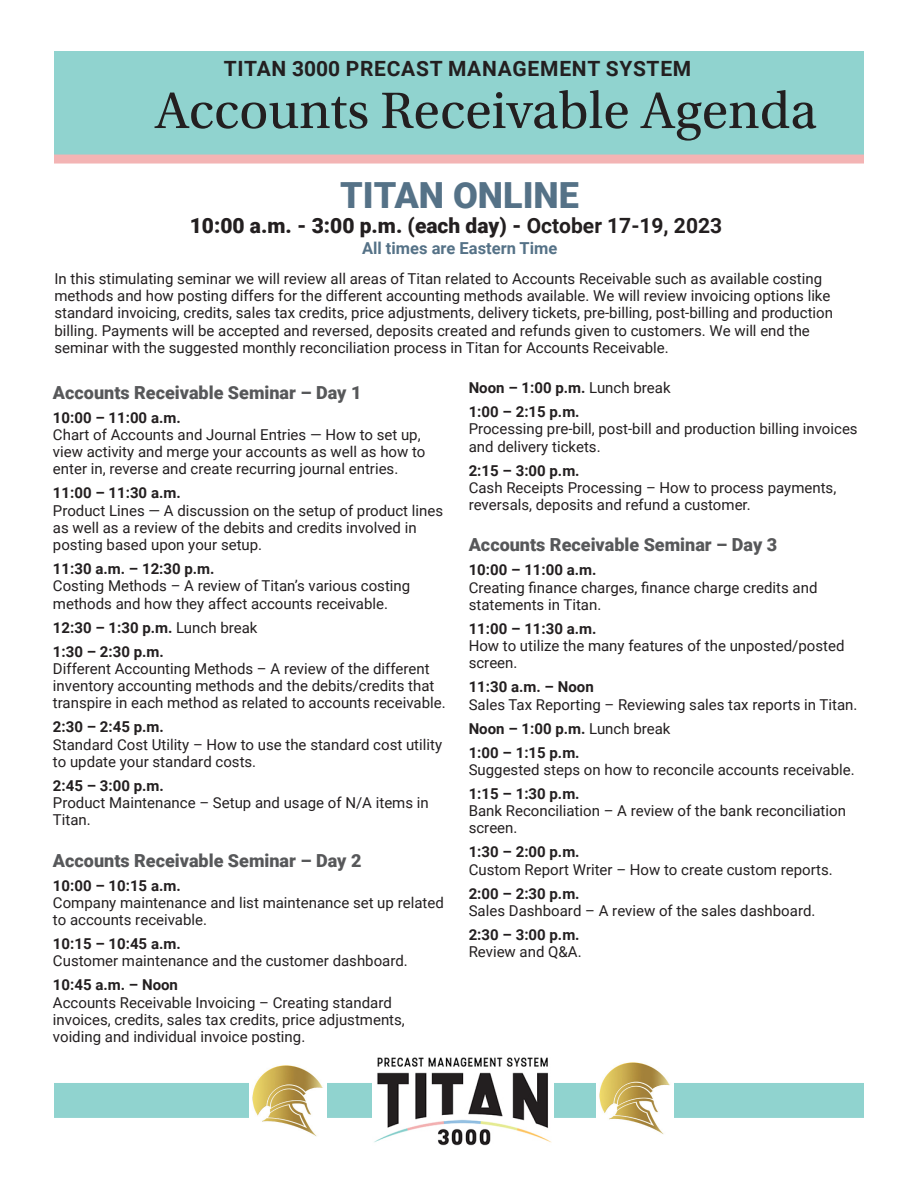
<style>
.page{position:relative;width:918px;height:1188px;background:#fff}
.page>*{position:absolute;margin:0;border:0;box-sizing:border-box;transform-origin:0 0}
.Body_Text{font:54px "Utopia Std";color:#231f20}
.Headline{font:900 36px "Roboto";color:#557287}
.Headline-2{font:900 21px "Roboto";color:#231f20}
.Subhead{font:700 21px "Roboto";letter-spacing:.035em;color:#231f20}
.Body_Text-2{font:900 18px "Roboto";color:#57585a}
.Headline-3{font:700 16.5px "Roboto";color:#557287}
.Body_Text-3{font:15px/17.2px "Roboto";color:#231f20}
.Body_Text-4{font:700 15px/17.2px "Roboto";color:#231f20}
.s1{font-weight:700}
.s2{font-weight:400}
</style>
<div class="page">
<div style="left:54px;top:1083px;width:810px;height:35px;background:#90d3cf"></div>
<img style="left:373px;top:1057px;width:181px;height:88px">
<img style="left:597px;top:1062px;width:76px;height:72px">
<img style="left:250px;top:1065px;width:76px;height:72px">
<div style="left:54px;top:51px;width:810px;height:104px;background:#90d3cf"></div>
<div style="left:54px;top:155px;width:810px;height:9px;background:#f3b4b4"></div>
<p class="Subhead" style="left:224px;top:53px;width:469px">TITAN 3000 PRECAST MANAGEMENT SYSTEM</p>
<p class="Body_Text" style="left:155px;top:81px;width:664px">Accounts Receivable Agenda</p>
<p class="Headline" style="left:340px;top:170px;width:240px">TITAN ONLINE</p>
<p class="Headline-2" style="left:190px;top:211px;width:534px">10:00 a.m. - 3:00 p.m. (each day) - <span class="s1">October 17-19, 2023</span></p>
<p class="Headline-3" style="left:362px;top:236px;width:197px">All times are Eastern Time</p>
<p class="Body_Text-3" style="left:54px;top:269px;width:780px">In this stimulating seminar we will review all areas of Titan related to Accounts Receivable such as available costing methods and how posting differs for the different accounting methods available. We will review invoicing options like standard invoicing, credits, sales tax credits, price adjustments, delivery tickets, pre-billing, post-billing and production billing. Payments will be accepted and reversed, deposits created and refunds given to customers. We will end the seminar with the suggested monthly reconciliation process in Titan for Accounts Receivable.</p>
<p class="Body_Text-2" style="left:53px;top:380px;width:310px">Accounts Receivable Seminar – Day 1</p>
<p class="Body_Text-3" style="left:53px;top:408px;width:374px"><span class="s1">10:00 – 11:00 a.m.<br></span>Chart of Accounts and Journal Entries — How to set up, view activity and merge your accounts as well as how to enter in, reverse and create recurring journal entries.</p>
<p class="Body_Text-3" style="left:53px;top:484px;width:392px"><span class="s1">11:00 – 11:30 a.m.<br></span>Product Lines — A discussion on the setup of product lines as well as a review of the debits and credits involved in posting based upon your setup.</p>
<p class="Body_Text-3" style="left:53px;top:560px;width:359px"><span class="s1">11:30 a.m. – 12:30 p.m.<br></span>Costing Methods – A review of Titan’s various costing methods and how they affect accounts receivable.</p>
<p class="Body_Text-4" style="left:53px;top:618px;width:206px">12:30 – 1:30 p.m. <span class="s2">Lunch break</span></p>
<p class="Body_Text-3" style="left:53px;top:642px;width:394px"><span class="s1">1:30 – 2:30 p.m.<br></span>Different Accounting Methods – A review of the different inventory accounting methods and the debits/credits that transpire in each method as related to accounts receivable.</p>
<p class="Body_Text-3" style="left:53px;top:718px;width:391px"><span class="s1">2:30 – 2:45 p.m.<br></span>Standard Cost Utility – How to use the standard cost utility to update your standard costs.</p>
<p class="Body_Text-3" style="left:53px;top:776px;width:377px"><span class="s1">2:45 – 3:00 p.m.<br></span>Product Maintenance – Setup and usage of N/A items in<br>Titan.</p>
<p class="Body_Text-2" style="left:53px;top:848px;width:310px">Accounts Receivable Seminar – Day 2</p>
<p class="Body_Text-3" style="left:53px;top:876px;width:392px"><span class="s1">10:00 – 10:15 a.m.<br></span>Company maintenance and list maintenance set up related to accounts receivable.</p>
<p class="Body_Text-3" style="left:53px;top:935px;width:356px"><span class="s1">10:15 – 10:45 a.m.<br></span>Customer maintenance and the customer dashboard.</p>
<p class="Body_Text-3" style="left:53px;top:976px;width:353px"><span class="s1">10:45 a.m. – Noon<br></span>Accounts Receivable Invoicing – Creating standard invoices, credits, sales tax credits, price adjustments, voiding and individual invoice posting.</p>
<p class="Body_Text-4" style="left:469px;top:379px;width:203px">Noon – 1:00 p.m. <span class="s2">Lunch break</span></p>
<p class="Body_Text-3" style="left:469px;top:403px;width:390px"><span class="s1">1:00 – 2:15 p.m.<br></span>Processing pre-bill, post-bill and production billing invoices and delivery tickets.</p>
<p class="Body_Text-3" style="left:469px;top:461px;width:369px"><span class="s1">2:15 – 3:00 p.m.<br></span>Cash Receipts Processing – How to process payments, reversals, deposits and refund a customer.</p>
<p class="Body_Text-2" style="left:469px;top:532px;width:310px">Accounts Receivable Seminar – Day 3</p>
<p class="Body_Text-3" style="left:469px;top:561px;width:350px"><span class="s1">10:00 – 11:00 a.m.<br></span>Creating finance charges, finance charge credits and statements in Titan.</p>
<p class="Body_Text-3" style="left:469px;top:619px;width:377px"><span class="s1">11:00 – 11:30 a.m.<br></span>How to utilize the many features of the unposted/posted screen.</p>
<p class="Body_Text-3" style="left:469px;top:678px;width:390px"><span class="s1">11:30 a.m. – Noon<br></span>Sales Tax Reporting – Reviewing sales tax reports in Titan.</p>
<p class="Body_Text-4" style="left:469px;top:719px;width:203px">Noon – 1:00 p.m. <span class="s2">Lunch break</span></p>
<p class="Body_Text-3" style="left:469px;top:743px;width:388px"><span class="s1">1:00 – 1:15 p.m.<br></span>Suggested steps on how to reconcile accounts receivable.</p>
<p class="Body_Text-3" style="left:469px;top:784px;width:379px"><span class="s1">1:15 – 1:30 p.m.<br></span>Bank Reconciliation – A review of the bank reconciliation screen.</p>
<p class="Body_Text-3" style="left:469px;top:843px;width:366px"><span class="s1">1:30 – 2:00 p.m.<br></span>Custom Report Writer – How to create custom reports.</p>
<p class="Body_Text-3" style="left:469px;top:884px;width:348px"><span class="s1">2:00 – 2:30 p.m.<br></span>Sales Dashboard – A review of the sales dashboard.</p>
<p class="Body_Text-4" style="left:469px;top:925px;width:114px">2:30 – 3:00 p.m.<br><span class="s2">Review and Q&amp;A.</span></p>
</div>
